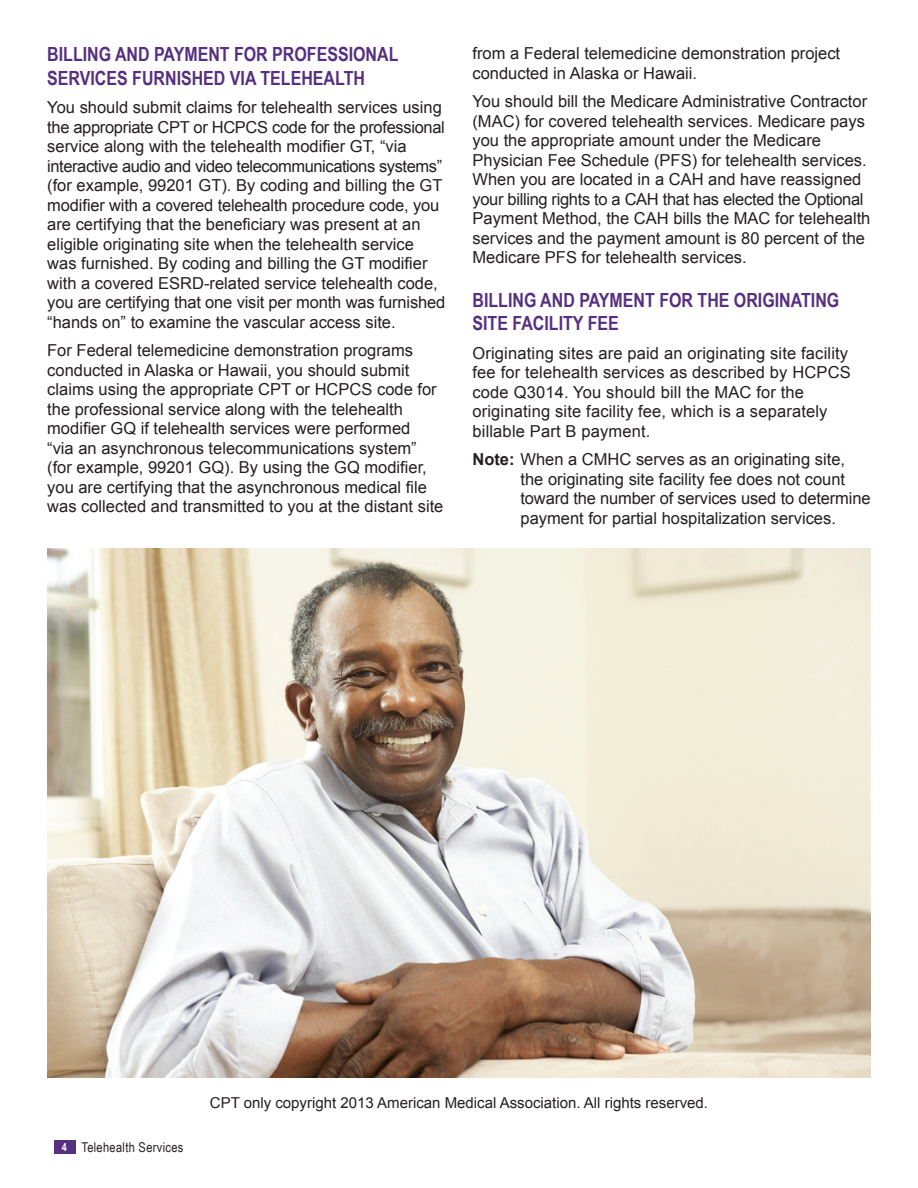
<style>
.page{position:relative;width:918px;height:1188px;background:#fff}
.page>*{position:absolute;margin:0;border:0;box-sizing:border-box;transform-origin:0 0}
.t1{font:700 19.5px/23.4px "Arial Narrow";color:#562f80}
.t2{font:16.5px/19.5px "Arial";color:#231f20}
.Disclaimer{font:15px "Arial";color:#231f20}
.t3{font:13.5px "Arial Narrow";letter-spacing:.025em;color:#231f20}
.s1{font-weight:700}
.s2{font-weight:700;font-size:11.25px;color:#fff}
</style>
<div class="page">
<div style="left:54px;top:1141px;width:22px;height:13px;background:#562f80"></div>
<img style="left:47px;top:549px;width:824px;height:529px">
<h2 class="t1" style="left:47px;top:42px;width:353px">BILLING AND PAYMENT FOR PROFESSIONAL<br>SERVICES FURNISHED VIA TELEHEALTH</h2>
<p class="t2" style="left:47px;top:98px;width:400px">You should submit claims for telehealth services using the appropriate CPT or HCPCS code for the professional service along with the telehealth modifier GT, “via interactive audio and video telecommunications systems” (for example, 99201 GT). By coding and billing the GT modifier with a covered telehealth procedure code, you are certifying that the beneficiary was present at an eligible originating site when the telehealth service was furnished. By coding and billing the GT modifier with a covered ESRD-related service telehealth code, you are certifying that one visit per month was furnished “hands on” to examine the vascular access site.</p>
<p class="t2" style="left:47px;top:341px;width:398px">For Federal telemedicine demonstration programs conducted in Alaska or Hawaii, you should submit claims using the appropriate CPT or HCPCS code for the professional service along with the telehealth modifier GQ if telehealth services were performed<br>“via an asynchronous telecommunications system” (for example, 99201 GQ). By using the GQ modifier, you are certifying that the asynchronous medical file was collected and transmitted to you at the distant site</p>
<p class="t2" style="left:473px;top:44px;width:369px">from a Federal telemedicine demonstration project conducted in Alaska or Hawaii.</p>
<p class="t2" style="left:473px;top:92px;width:399px">You should bill the Medicare Administrative Contractor (MAC) for covered telehealth services. Medicare pays you the appropriate amount under the Medicare Physician Fee Schedule (PFS) for telehealth services.<br>When you are located in a CAH and have reassigned your billing rights to a CAH that has elected the Optional Payment Method, the CAH bills the MAC for telehealth services and the payment amount is 80 percent of the Medicare PFS for telehealth services.</p>
<h2 class="t1" style="left:472px;top:287px;width:368px">BILLING AND PAYMENT FOR THE ORIGINATING<br>SITE FACILITY FEE</h2>
<p class="t2" style="left:472px;top:343px;width:380px">Originating sites are paid an originating site facility fee for telehealth services as described by HCPCS code Q3014. You should bill the MAC for the originating site facility fee, which is a separately billable Part B payment.</p>
<p class="t2" style="left:520px;top:450px;width:352px;text-indent:-48px"><span class="s1">Note:</span> When a CMHC serves as an originating site, the originating site facility fee does not count toward the number of services used to determine payment for partial hospitalization services.</p>
<p class="t3" style="left:62px;top:1137px;width:123px"><span class="s2">4</span> Telehealth Services</p>
<p class="Disclaimer" style="left:210px;top:1093px;width:500px">CPT only copyright 2013 American Medical Association. All rights reserved.</p>
</div>
